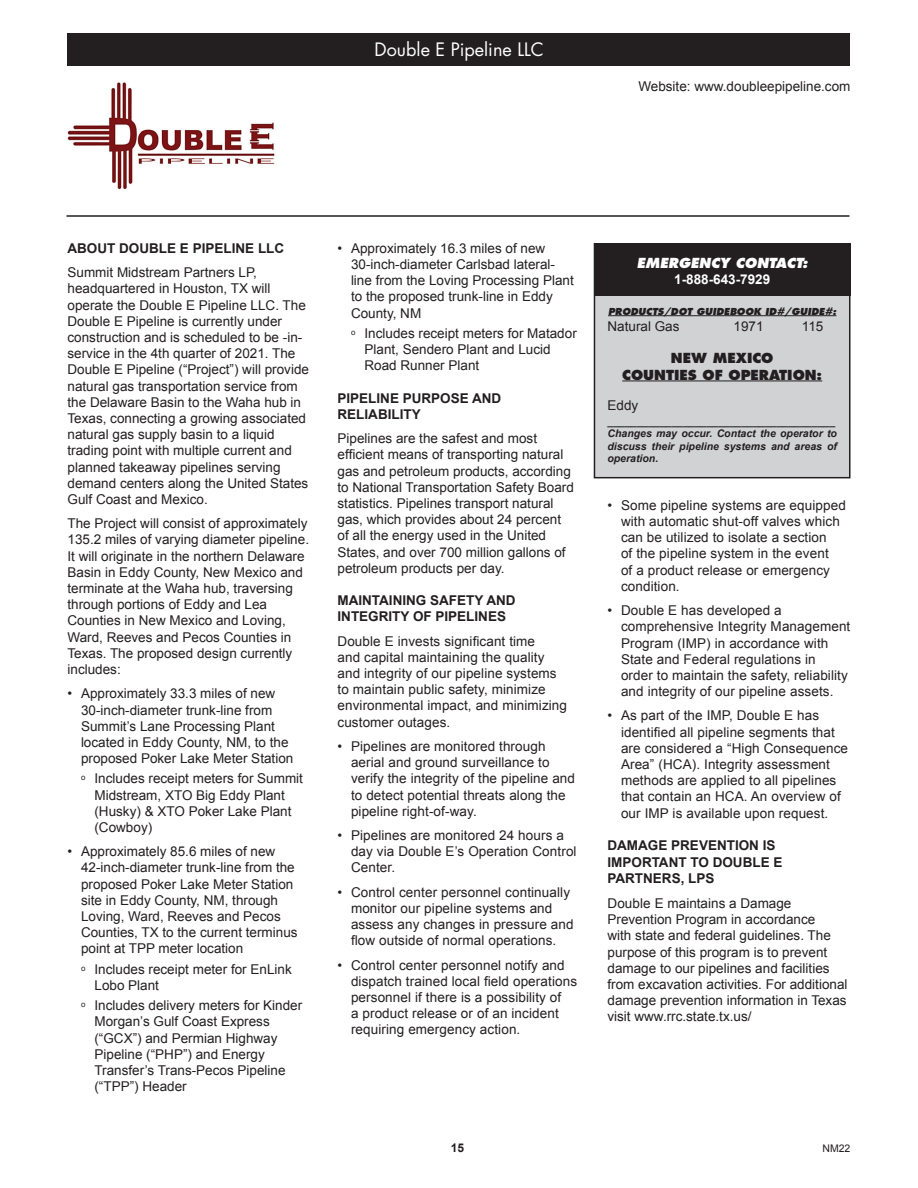
<style>
.page{position:relative;width:918px;height:1188px;background:#fff}
.page>*{position:absolute;margin:0;border:0;box-sizing:border-box;transform-origin:0 0}
.t1{font:18px "Futura";color:#fff}
.t2{font:13.5px/16.2px "Arial";color:#231f20}
.t3{font:700 13.5px/16.2px "Arial";color:#231f20}
.t4{font:800 13.5px "Futura";color:#231f20}
.t5{font:italic 800 13.5px "Futura";color:#fff}
.t6{font:700 13.5px "Arial";color:#fff}
.t7{font:700 12px "Arial";color:#231f20}
.t8{font:italic 700 10.5px/12.6px "Arial";color:#231f20;text-align:justify}
.t9{font:10.5px "Arial";color:#231f20}
.t10{font:italic 800 9.3px "Futura";color:#231f20}
</style>
<div class="page">
<div style="left:594px;top:244px;width:256px;height:234px;background:#d1d2d4"></div>
<div style="left:594px;top:243px;width:256px;height:235px;border:2px solid #231f20"></div>
<hr style="left:67px;top:215px;width:783px;height:2px;background:#231f20">
<div style="left:68px;top:34px;width:782px;height:32px;background:#231f20"></div>
<div style="left:594px;top:244px;width:256px;height:52px;background:#231f20"></div>
<hr style="left:608px;top:315px;width:228px;height:1px;background:#231f20">
<hr style="left:622px;top:381px;width:200px;height:1px;background:#231f20">
<img style="left:67px;top:82px;width:208px;height:108px">
<p class="t1" style="left:375px;top:38px;width:171px">Double E Pipeline LLC</p>
<p class="t2" style="left:638px;top:78px;width:214px">Website: www.doubleepipeline.com</p>
<p class="t3" style="left:68px;top:240px;width:218px">ABOUT DOUBLE E PIPELINE LLC</p>
<p class="t2" style="left:68px;top:264px;width:243px">Summit Midstream Partners LP, headquartered in Houston, TX will operate the Double E Pipeline LLC. The Double E Pipeline is currently under construction and is scheduled to be -in&shy;service in the 4th quarter of 2021. The Double E Pipeline (“Project”) will provide natural gas transportation service from the Delaware Basin to the Waha hub in Texas, connecting a growing associated natural gas supply basin to a liquid trading point with multiple current and planned takeaway pipelines serving demand centers along the United States Gulf Coast and Mexico.</p>
<p class="t2" style="left:68px;top:516px;width:243px">The Project will consist of approximately 135.2 miles of varying diameter pipeline.<br>It will originate in the northern Delaware Basin in Eddy County, New Mexico and terminate at the Waha hub, traversing through portions of Eddy and Lea Counties in New Mexico and Loving, Ward, Reeves and Pecos Counties in Texas. The proposed design currently includes:</p>
<p class="t2" style="left:81px;top:686px;width:214px;text-indent:-14px">• Approximately 33.3 miles of new 30-inch-diameter trunk-line from Summit’s Lane Processing Plant located in Eddy County, NM, to the proposed Poker Lake Meter Station</p>
<p class="t2" style="left:94px;top:771px;width:210px;text-indent:-14px"><sup>o</sup> Includes receipt meters for Summit<br>Midstream, XTO Big Eddy Plant (Husky) &amp; XTO Poker Lake Plant (Cowboy)</p>
<p class="t2" style="left:81px;top:844px;width:218px;text-indent:-14px">• Approximately 85.6 miles of new 42-inch-diameter trunk-line from the proposed Poker Lake Meter Station site in Eddy County, NM, through Loving, Ward, Reeves and Pecos Counties, TX to the current terminus point at TPP meter location</p>
<p class="t2" style="left:94px;top:961px;width:199px;text-indent:-14px"><sup>o</sup> Includes receipt meter for EnLink<br>Lobo Plant</p>
<p class="t2" style="left:94px;top:997px;width:209px;text-indent:-14px"><sup>o</sup> Includes delivery meters for Kinder<br>Morgan’s Gulf Coast Express (“GCX”) and Permian Highway<br>Pipeline (“PHP”) and Energy<br>Transfer’s Trans-Pecos Pipeline (“TPP”) Header</p>
<p class="t2" style="left:351px;top:240px;width:224px;text-indent:-14px">• Approximately 16.3 miles of new<br>30-inch-diameter Carlsbad lateral&shy;line from the Loving Processing Plant to the proposed trunk-line in Eddy<br>County, NM</p>
<p class="t2" style="left:364px;top:325px;width:214px;text-indent:-14px"><sup>o</sup> Includes receipt meters for Matador<br>Plant, Sendero Plant and Lucid<br>Road Runner Plant</p>
<p class="t3" style="left:338px;top:390px;width:165px">PIPELINE PURPOSE AND<br>RELIABILITY</p>
<p class="t2" style="left:338px;top:430px;width:238px">Pipelines are the safest and most efficient means of transporting natural gas and petroleum products, according to National Transportation Safety Board statistics. Pipelines transport natural gas, which provides about 24 percent of all the energy used in the United States, and over 700 million gallons of petroleum products per day.</p>
<p class="t3" style="left:338px;top:593px;width:180px">MAINTAINING SAFETY AND<br>INTEGRITY OF PIPELINES</p>
<p class="t2" style="left:338px;top:633px;width:231px">Double E invests significant time<br>and capital maintaining the quality and integrity of our pipeline systems to maintain public safety, minimize environmental impact, and minimizing customer outages.</p>
<p class="t2" style="left:351px;top:738px;width:226px;text-indent:-14px">• Pipelines are monitored through aerial and ground surveillance to verify the integrity of the pipeline and to detect potential threats along the pipeline right-of-way.</p>
<p class="t2" style="left:351px;top:827px;width:227px;text-indent:-14px">• Pipelines are monitored 24 hours a day via Double E’s Operation Control<br>Center.</p>
<p class="t2" style="left:351px;top:884px;width:224px;text-indent:-14px">• Control center personnel continually monitor our pipeline systems and assess any changes in pressure and flow outside of normal operations.</p>
<p class="t2" style="left:351px;top:957px;width:228px;text-indent:-14px">• Control center personnel notify and dispatch trained local field operations personnel if there is a possibility of<br>a product release or of an incident requiring emergency action.</p>
<p class="t5" style="left:637px;top:254px;width:172px">EMERGENCY CONTACT:</p>
<p class="t6" style="left:674px;top:271px;width:98px">1-888-643-7929</p>
<p class="t10" style="left:608px;top:305px;width:230px">PRODUCTS/DOT GUIDEBOOK ID#/GUIDE#:</p>
<p class="t2" style="left:608px;top:318px;width:74px">Natural Gas</p>
<p class="t2" style="left:733px;top:318px;width:32px">1971</p>
<p class="t2" style="left:802px;top:318px;width:23px">115</p>
<p class="t4" style="left:671px;top:350px;width:104px">NEW MEXICO</p>
<p class="t4" style="left:622px;top:366px;width:202px">COUNTIES OF OPERATION:</p>
<p class="t2" style="left:608px;top:398px;width:32px">Eddy</p>
<p class="t8" style="left:608px;top:415px;width:229px">_______________________________________</p>
<p class="t8" style="left:608px;top:428px;width:231px">Changes may occur. Contact the operator to discuss their pipeline systems and areas of operation.</p>
<p class="t2" style="left:621px;top:497px;width:226px;text-indent:-14px">• Some pipeline systems are equipped with automatic shut-off valves which can be utilized to isolate a section<br>of the pipeline system in the event<br>of a product release or emergency condition.</p>
<p class="t2" style="left:621px;top:602px;width:231px;text-indent:-14px">• Double E has developed a comprehensive Integrity Management Program (IMP) in accordance with State and Federal regulations in order to maintain the safety, reliability and integrity of our pipeline assets.</p>
<p class="t2" style="left:621px;top:708px;width:229px;text-indent:-14px">• As part of the IMP, Double E has identified all pipeline segments that are considered a “High Consequence Area” (HCA). Integrity assessment methods are applied to all pipelines that contain an HCA. An overview of our IMP is available upon request.</p>
<p class="t3" style="left:608px;top:838px;width:177px">DAMAGE PREVENTION IS<br>IMPORTANT TO DOUBLE E<br>PARTNERS, LPS</p>
<p class="t2" style="left:608px;top:895px;width:242px">Double E maintains a Damage Prevention Program in accordance<br>with state and federal guidelines. The purpose of this program is to prevent damage to our pipelines and facilities from excavation activities. For additional damage prevention information in Texas visit www.rrc.state.tx.us/</p>
<p class="t7" style="left:451px;top:1140px;width:15px">15</p>
<p class="t9" style="left:822px;top:1141px;width:30px">NM22</p>
</div>
